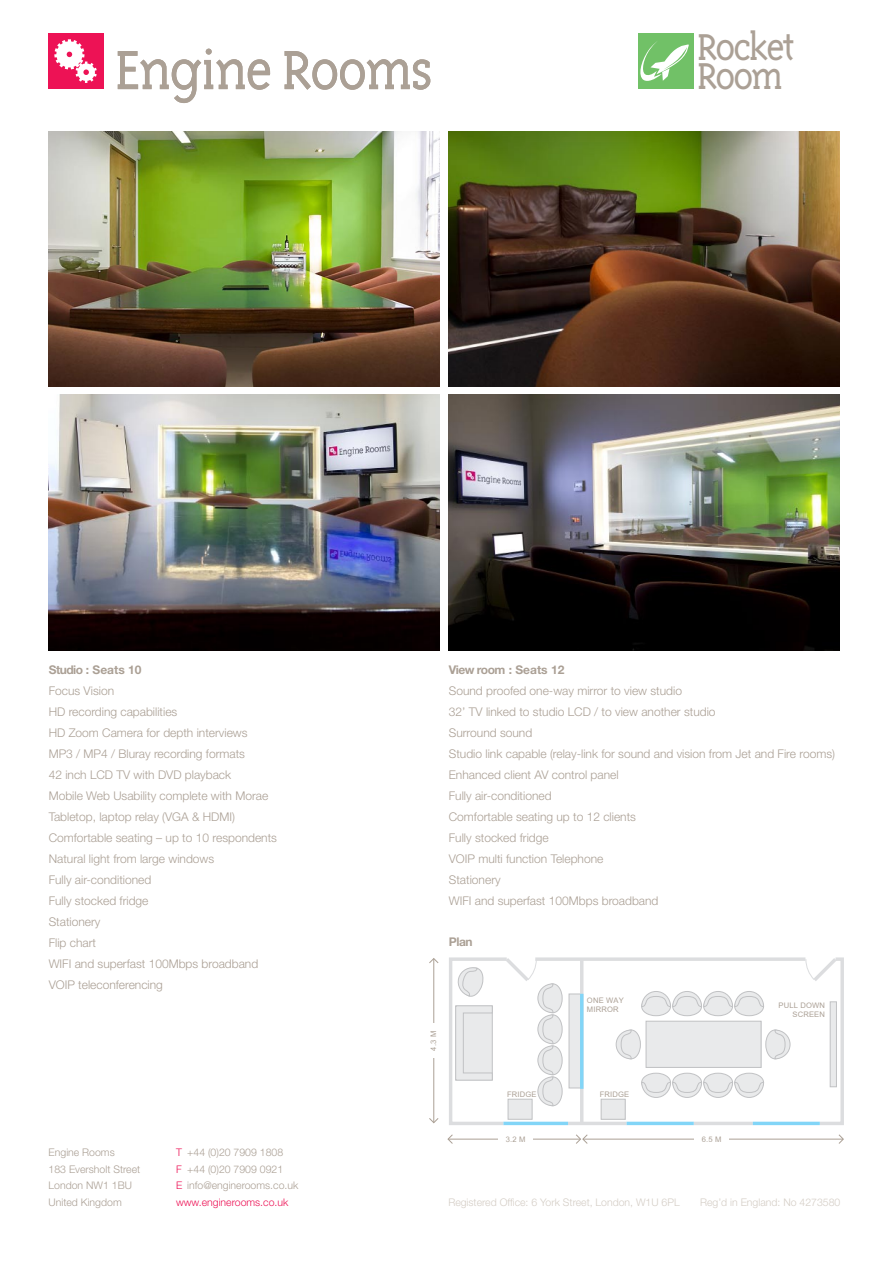
<style>
.page{position:relative;width:893px;height:1263px;background:#fff}
.page>*{position:absolute;margin:0;border:0;box-sizing:border-box;transform-origin:0 0}
.t1{font:300 63.45px "Triplex Serif";letter-spacing:-.04em;color:#aba095}
.t2{font:300 43.05px "Triplex Serif";letter-spacing:-.06em;color:#aba095}
.t3{font:300 12px/21px "Helvetica Neue";color:#aba095}
.t4{font:700 12px "Helvetica Neue";color:#aba095}
.t5{font:300 10.5px/16.5px "Helvetica Neue";color:#aba095}
.t6{font:300 10.5px "Helvetica Neue";color:#d4cdc5}
.t7{font:7.65px/9.1px "Arial";letter-spacing:.02em;color:#aba095;text-align:right}
.s1{font-weight:700}
.s2{font-family:"Helvetica Neue LT Pro";font-weight:700}
.s3{color:#ed1255}
</style>
<div class="page">
<div style="left:49px;top:34px;width:55px;height:55px;background:#ed1255"></div>
<svg style="left:54px;top:39px;width:43px;height:44px"></svg>
<div style="left:638px;top:34px;width:55px;height:55px;background:#71c167"></div>
<svg style="left:640px;top:41px;width:49px;height:40px"></svg>
<div style="left:569px;top:993px;width:13px;height:95px;background:#e9eaeb;border:1px solid #c1c2c4"></div>
<div style="left:646px;top:1021px;width:115px;height:46px;background:#e9eaeb"></div>
<div style="left:646px;top:1021px;width:115px;height:47px;border:1px solid #c1c2c4"></div>
<svg style="left:641px;top:991px;width:123px;height:25px"></svg>
<svg style="left:615px;top:1029px;width:26px;height:31px"></svg>
<svg style="left:765px;top:1029px;width:26px;height:31px"></svg>
<svg style="left:641px;top:1072px;width:123px;height:26px"></svg>
<div style="left:601px;top:1099px;width:24px;height:20px;background:#e9eaeb"></div>
<div style="left:601px;top:1099px;width:25px;height:21px;border:1px solid #c1c2c4"></div>
<svg style="left:563px;top:957px;width:242px;height:4px"></svg>
<hr style="left:568px;top:1122px;width:59px;height:3px;background:#dcdddf">
<hr style="left:694px;top:1122px;width:59px;height:3px;background:#dcdddf">
<svg style="left:805px;top:957px;width:39px;height:169px"></svg>
<svg style="left:449px;top:957px;width:114px;height:169px"></svg>
<hr style="left:580px;top:959px;width:3px;height:164px;background:#dcdddf">
<hr style="left:503px;top:1122px;width:65px;height:3px;background:#82d5f7">
<hr style="left:627px;top:1122px;width:67px;height:3px;background:#82d5f7">
<hr style="left:753px;top:1122px;width:67px;height:3px;background:#82d5f7">
<hr style="left:580px;top:994px;width:3px;height:95px;background:#82d5f7">
<hr style="left:583px;top:1139px;width:260px;height:1px;background:#aba095">
<svg style="left:838px;top:1134px;width:6px;height:10px"></svg>
<div style="left:694px;top:1134px;width:35px;height:10px;background:#fff"></div>
<hr style="left:433px;top:959px;width:1px;height:163px;background:#aba095">
<svg style="left:429px;top:958px;width:10px;height:6px"></svg>
<svg style="left:429px;top:1117px;width:10px;height:7px"></svg>
<div style="left:429px;top:1023px;width:10px;height:35px;background:#fff"></div>
<hr style="left:449px;top:1139px;width:131px;height:1px;background:#aba095">
<svg style="left:575px;top:1134px;width:13px;height:10px"></svg>
<svg style="left:447px;top:1134px;width:6px;height:10px"></svg>
<div style="left:498px;top:1134px;width:35px;height:10px;background:#fff"></div>
<img style="left:448px;top:395px;width:391px;height:255px">
<img style="left:448px;top:131px;width:391px;height:255px">
<img style="left:49px;top:131px;width:391px;height:255px">
<img style="left:49px;top:395px;width:391px;height:255px">
<p class="t1" style="left:115px;top:34px;width:320px">Engine Rooms</p>
<p class="t2" style="left:697px;top:22px;width:100px">Rocket</p>
<p class="t2" style="left:697px;top:52px;width:88px">Room</p>
<p class="t3" style="left:49px;top:659px;width:230px"><span class="s1">Studio</span> <span class="s2">: Seats 10<br></span>Focus Vision<br>HD recording capabilities<br>HD Zoom Camera for depth interviews<br>MP3 / MP4 / Bluray recording formats<br>42 inch LCD TV with DVD playback<br>Mobile Web Usability complete with Morae<br>Tabletop, laptop relay (VGA &amp; HDMI)<br>Comfortable seating – up to 10 respondents<br>Natural light from large windows<br>Fully air-conditioned<br>Fully stocked fridge<br>Stationery<br>Flip chart<br>WIFI and superfast 100Mbps broadband<br>VOIP teleconferencing</p>
<p class="t3" style="left:449px;top:659px;width:388px"><span class="s1">View room</span> <span class="s2">: Seats 12<br></span>Sound proofed one-way mirror to view studio<br>32’ TV linked to studio LCD / to view another studio<br>Surround sound<br>Studio link capable (relay-link for sound and vision from Jet and Fire rooms)<br>Enhanced client AV control panel<br>Fully air-conditioned<br>Comfortable seating up to 12 clients<br>Fully stocked fridge<br>VOIP multi function Telephone<br>Stationery<br>WIFI and superfast 100Mbps broadband</p>
<p class="t4" style="left:449px;top:934px;width:25px">Plan</p>
<p class="t5" style="left:49px;top:1144px;width:93px">Engine Rooms<br>183 Eversholt Street<br>London NW1 1BU<br>United Kingdom</p>
<p class="t5" style="left:176px;top:1144px;width:124px"><span class="s3">T</span> +44 (0)20 7909 1808<br><span class="s3">F</span> +44 (0)20 7909 0921<br><span class="s3">E</span> info@enginerooms.co.uk <span class="s3">www.enginerooms.co.uk</span></p>
<p class="t7" style="left:429px;top:1051px;width:21px;rotate:-90deg">4.3 M</p>
<p class="t7" style="left:587px;top:995px;width:38px;text-align:left">ONE WAY<br>MIRROR</p>
<p class="t7" style="left:507px;top:1089px;width:31px">FRIDGE</p>
<p class="t7" style="left:600px;top:1089px;width:31px">FRIDGE</p>
<p class="t7" style="left:506px;top:1134px;width:21px">3.2 M</p>
<p class="t7" style="left:702px;top:1134px;width:21px">6.5 M</p>
<p class="t7" style="left:778px;top:1001px;width:48px">PULL DOWN<br>SCREEN</p>
<p class="t6" style="left:448px;top:1196px;width:233px">Registered Office: 6 York Street, London, W1U 6PL</p>
<p class="t6" style="left:700px;top:1196px;width:142px">Reg’d in England: No 4273580</p>
</div>
